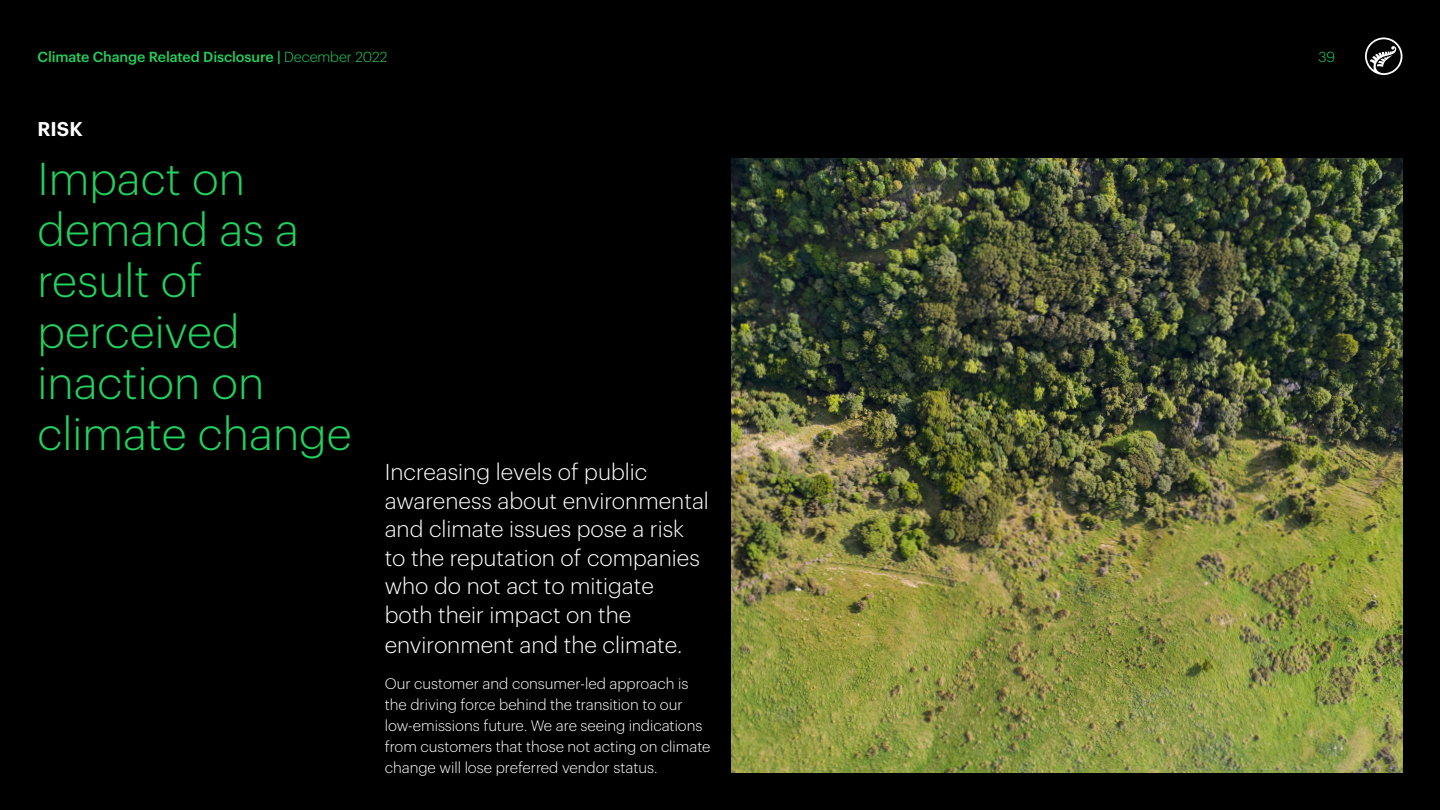
<style>
.page{position:relative;width:1440px;height:810px;background:#000}
.page>*{position:absolute;margin:0;border:0;box-sizing:border-box;transform-origin:0 0}
.t1{font:300 45px/51px "Graphik";color:#21d35e}
.t2{font:300 22.5px/28.7px "Graphik";color:#fff}
.t3{font:600 19.5px "Graphik";color:#fff}
.t4{font:300 15px/21px "Graphik";color:#fff}
.t5{font:500 14.25px "Graphik";letter-spacing:-.005em;color:#21d35e}
.t6{font:300 14.25px "Graphik";color:#21d35e}
.s1{font-weight:300}
</style>
<div class="page">
<svg style="left:1365px;top:38px;width:37px;height:37px"></svg>
<img style="left:731px;top:159px;width:672px;height:613px">
<p class="t5" style="left:38px;top:46px;width:352px">Climate Change Related Disclosure | <span class="s1">December 2022</span></p>
<p class="t6" style="left:1318px;top:47px;width:18px">39</p>
<h3 class="t3" style="left:38px;top:114px;width:47px">RISK</h3>
<h1 class="t1" style="left:38px;top:150px;width:316px">Impact on demand as a result of perceived inaction on climate change</h1>
<h2 class="t2" style="left:385px;top:456px;width:326px">Increasing levels of public awareness about environmental and climate issues pose a risk to the reputation of companies who do not act to mitigate<br>both their impact on the environment and the climate.</h2>
<p class="t4" style="left:385px;top:671px;width:327px">Our customer and consumer-led approach is the driving force behind the transition to our low-emissions future. We are seeing indications from customers that those not acting on climate change will lose preferred vendor status.</p>
</div>
